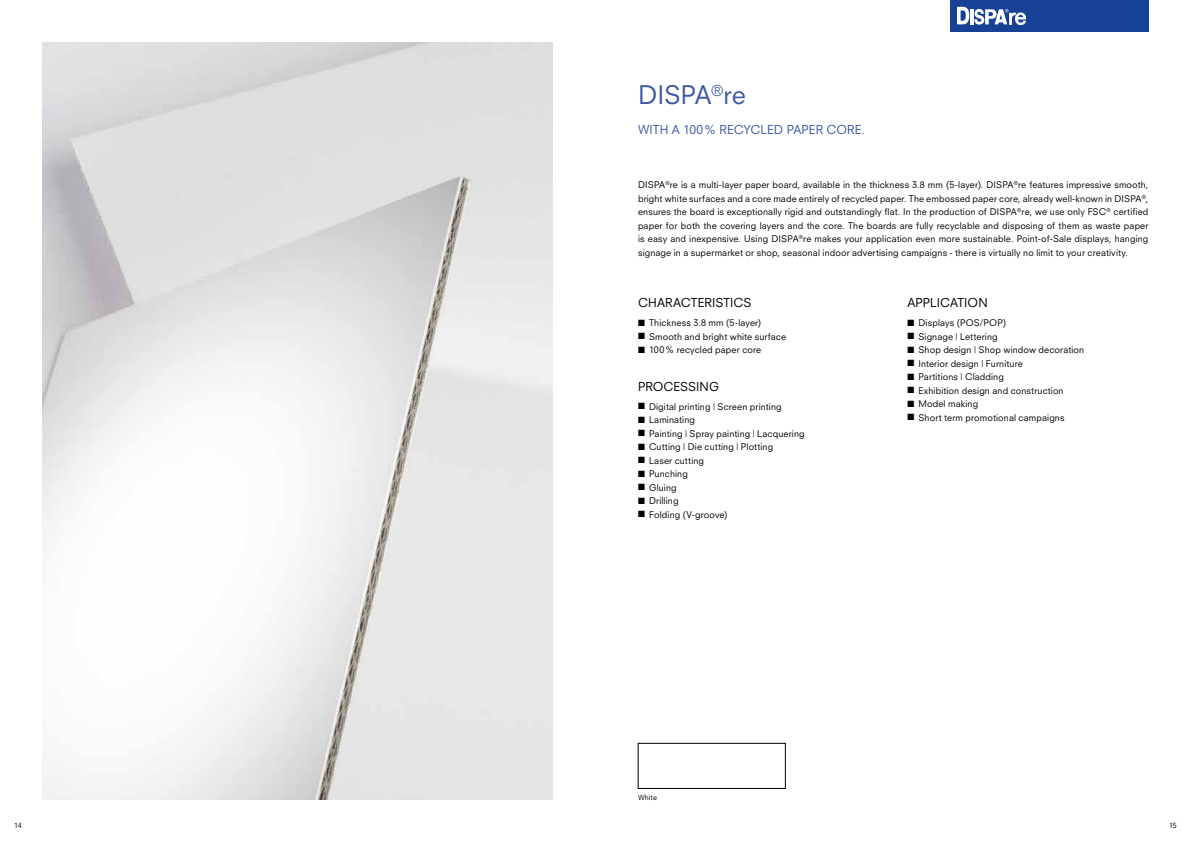
<style>
.page{position:relative;width:1191px;height:842px;background:#fff}
.page>*{position:absolute;margin:0;border:0;box-sizing:border-box;transform-origin:0 0}
.t1{font:25px "Neuzeit SLT Std";letter-spacing:-.005em;color:#3e57a3}
.t2{font:12px "Neuzeit SLT Std";color:#000}
.t3{font:12px "Neuzeit SLT Std";letter-spacing:.005em;color:#3e57a3}
.t4{font:9px/13.5px "Neuzeit SLT Std";letter-spacing:.015em;color:#000;text-align:justify}
.t5{font:7px "Neuzeit SLT Std";letter-spacing:.015em;color:#000}
</style>
<div class="page">
<img style="left:43px;top:43px;width:510px;height:756px">
<div style="left:950px;top:0;width:198px;height:31px;background:#164194"></div>
<svg style="left:957px;top:7px;width:68px;height:18px"></svg>
<div style="left:638px;top:743px;width:147px;height:45px;border:1px solid #000"></div>
<h1 class="t1" style="left:638px;top:79px;width:109px">DISPA<sup>®</sup>re</h1>
<h2 class="t3" style="left:638px;top:122px;width:228px">WITH A 100% RECYCLED PAPER CORE.</h2>
<p class="t4" style="left:638px;top:178px;width:512px">DISPA<sup>®</sup>re is a multi-layer paper board, available in the thickness 3.8 mm (5-layer). DISPA<sup>®</sup>re features impressive smooth, bright white surfaces and a core made entirely of recycled paper. The embossed paper core, already well-known in DISPA<sup>®</sup>, ensures the board is exceptionally rigid and outstandingly flat. In the production of DISPA<sup>®</sup>re, we use only FSC<sup>®</sup> certified paper for both the covering layers and the core. The boards are fully recyclable and disposing of them as waste paper is easy and inexpensive. Using DISPA<sup>®</sup>re makes your application even more sustainable. Point-of-Sale displays, hanging signage in a supermarket or shop, seasonal indoor advertising campaigns - there is virtually no limit to your creativity.</p>
<h2 class="t2" style="left:638px;top:295px;width:115px">CHARACTERISTICS</h2>
<p class="t4" style="left:638px;top:316px;width:125px">■ Thickness 3.8 mm (5-layer)</p>
<p class="t4" style="left:638px;top:330px;width:150px">■ Smooth and bright white surface</p>
<p class="t4" style="left:638px;top:343px;width:125px">■ 100% recycled paper core</p>
<h2 class="t2" style="left:638px;top:379px;width:82px">PROCESSING</h2>
<p class="t4" style="left:638px;top:400px;width:145px">■ Digital printing | Screen printing</p>
<p class="t4" style="left:638px;top:413px;width:58px">■ Laminating</p>
<p class="t4" style="left:638px;top:427px;width:168px">■ Painting | Spray painting | Lacquering</p>
<p class="t4" style="left:638px;top:440px;width:137px">■ Cutting | Die cutting | Plotting</p>
<p class="t4" style="left:638px;top:454px;width:68px">■ Laser cutting</p>
<p class="t4" style="left:638px;top:467px;width:51px">■ Punching</p>
<p class="t4" style="left:638px;top:481px;width:40px">■ Gluing</p>
<p class="t4" style="left:638px;top:494px;width:42px">■ Drilling</p>
<p class="t4" style="left:638px;top:508px;width:91px">■ Folding (V‑groove)</p>
<h2 class="t2" style="left:907px;top:295px;width:82px">APPLICATION</h2>
<p class="t4" style="left:907px;top:316px;width:100px">■ Displays (POS/POP)</p>
<p class="t4" style="left:907px;top:330px;width:92px">■ Signage | Lettering</p>
<p class="t4" style="left:907px;top:343px;width:178px">■ Shop design | Shop window decoration</p>
<p class="t4" style="left:907px;top:357px;width:117px">■ Interior design | Furniture</p>
<p class="t4" style="left:907px;top:370px;width:98px">■ Partitions | Cladding</p>
<p class="t4" style="left:907px;top:384px;width:158px">■ Exhibition design and construction</p>
<p class="t4" style="left:907px;top:397px;width:72px">■ Model making</p>
<p class="t4" style="left:907px;top:411px;width:159px">■ Short term promotional campaigns</p>
<p class="t5" style="left:638px;top:793px;width:20px">White</p>
<p class="t5" style="left:14px;top:821px;width:9px">14</p>
<p class="t5" style="left:1169px;top:821px;width:9px">15</p>
</div>
